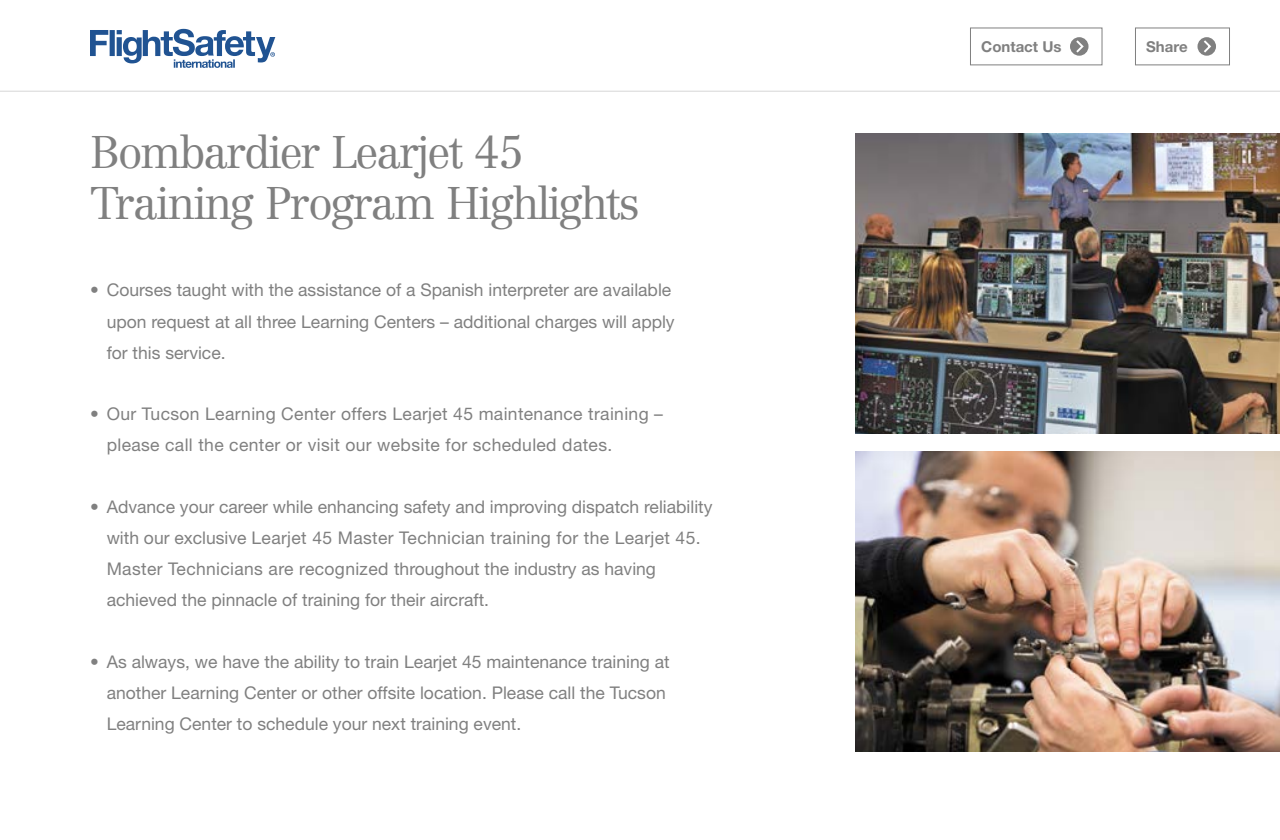
<style>
.page{position:relative;width:1280px;height:840px;background:#fff}
.page>*{position:absolute;margin:0;border:0;box-sizing:border-box;transform-origin:0 0}
.t1{font:300 45px/51.2px "Centennial";letter-spacing:-.05em;color:#808080}
.t2{font:17.5px/31.2px "Helvetica Neue";color:#808080}
.t3{font:17.5px/31.2px "Helvetica Neue";letter-spacing:.02em;color:#808080}
.t4{font:700 15px "Helvetica Neue";color:#808080}
</style>
<div class="page">
<div style="left:970px;top:27px;width:133px;height:38px;border:1px solid #808080"></div>
<svg style="left:1070px;top:37px;width:19px;height:19px"></svg>
<svg style="left:1074px;top:38px;width:11px;height:17px"></svg>
<div style="left:1135px;top:27px;width:95px;height:38px;border:1px solid #808080"></div>
<div style="left:1198px;top:37px;width:18px;height:19px;background:#808080;border-radius:50%"></div>
<svg style="left:1202px;top:38px;width:11px;height:17px"></svg>
<svg style="left:90px;top:29px;width:185px;height:39px"></svg>
<img style="left:855px;top:452px;width:425px;height:299px">
<img style="left:855px;top:134px;width:425px;height:299px">
<hr style="left:0;top:91px;width:1280px;height:1px;background:#dfdfdf">
<h1 class="t1" style="left:90px;top:126px;width:551px">Bombardier Learjet 45<br>Training Program Highlights</h1>
<p class="t2" style="left:107px;top:274px;width:570px;text-indent:-17px">• Courses taught with the assistance of a Spanish interpreter are available upon request at all three Learning Centers – additional charges will apply for this service.</p>
<p class="t3" style="left:107px;top:398px;width:558px;text-indent:-17px">• Our Tucson Learning Center offers Learjet 45 maintenance training – please call the center or visit our website for scheduled dates.</p>
<p class="t2" style="left:107px;top:490px;width:607px;text-indent:-17px">• Advance your career while enhancing safety and improving dispatch reliability with our exclusive Learjet 45 Master Technician training for the Learjet 45.<br>Master Technicians are recognized throughout the industry as having achieved the pinnacle of training for their aircraft.</p>
<p class="t2" style="left:107px;top:645px;width:564px;text-indent:-17px">• As always, we have the ability to train Learjet 45 maintenance training at another Learning Center or other offsite location. Please call the Tucson<br>Learning Center to schedule your next training event.</p>
<p class="t4" style="left:981px;top:37px;width:82px">Contact Us</p>
<p class="t4" style="left:1146px;top:37px;width:43px">Share</p>
</div>
